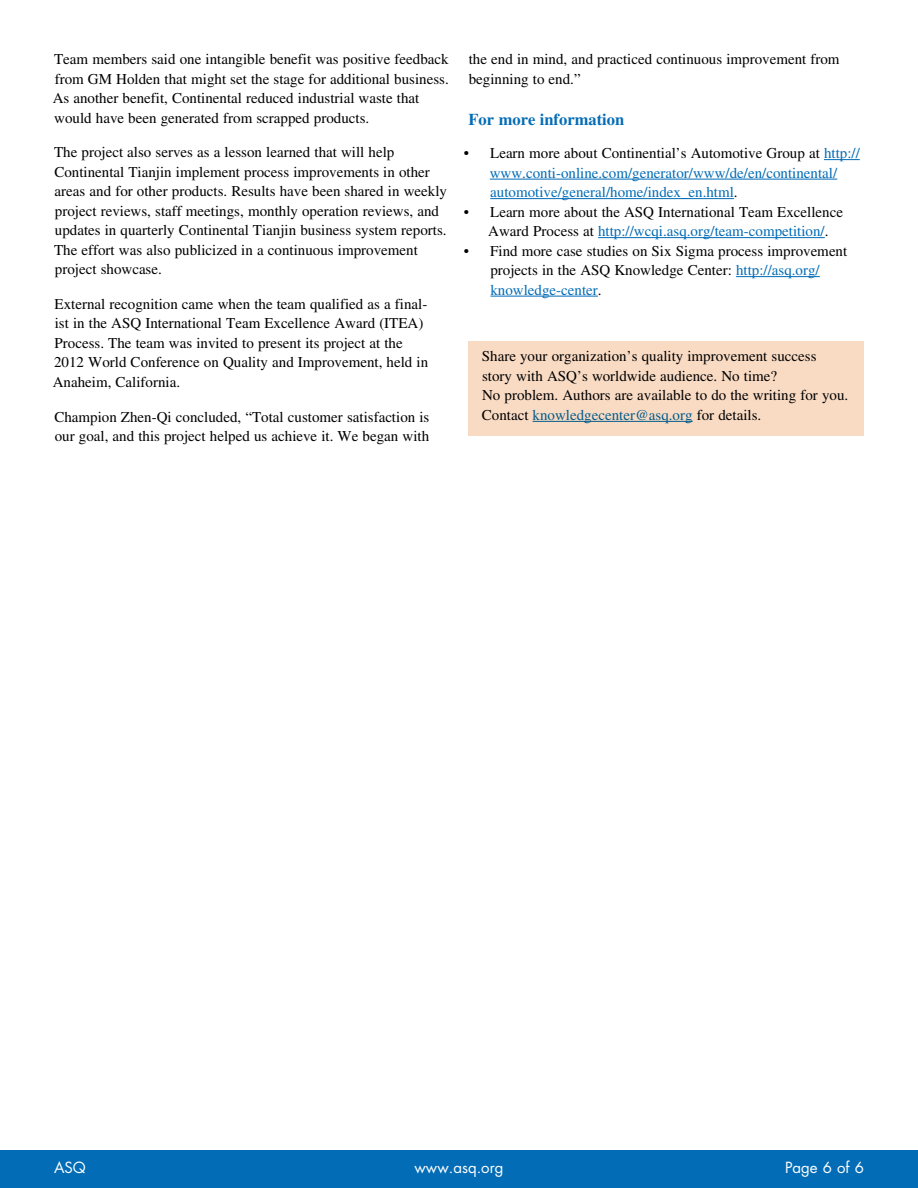
<style>
.page{position:relative;width:918px;height:1188px;background:#fff}
.page>*{position:absolute;margin:0;border:0;box-sizing:border-box;transform-origin:0 0}
.t1{font:700 16.5px "Times LT Std";color:#036cb6}
.t2{font:15px/19.5px "Times LT Std";color:#000}
.t3{font:15px/19.5px "Times LT Std";color:#036cb6}
.t4{font:15px "Futura Std";color:#fff}
.s1{color:#000}
.s2{color:#036cb6}
</style>
<div class="page">
<div style="left:0;top:1150px;width:918px;height:38px;background:#036cb6"></div>
<hr style="left:824px;top:159px;width:36px;height:1px;background:#036cb6">
<hr style="left:490px;top:179px;width:347px;height:1px;background:#036cb6">
<hr style="left:490px;top:198px;width:244px;height:1px;background:#036cb6">
<hr style="left:598px;top:237px;width:227px;height:1px;background:#036cb6">
<hr style="left:736px;top:276px;width:84px;height:1px;background:#036cb6">
<hr style="left:490px;top:296px;width:108px;height:1px;background:#036cb6">
<div style="left:468px;top:341px;width:396px;height:95px;background:#f9dbc4"></div>
<p class="t2" style="left:53px;top:49px;width:398px">Team members said one intangible benefit was positive feedback from GM Holden that might set the stage for additional business.<br>As another benefit, Continental reduced industrial waste that would have been generated from scrapped products.</p>
<p class="t2" style="left:54px;top:143px;width:394px">The project also serves as a lesson learned that will help Continental Tianjin implement process improvements in other areas and for other products. Results have been shared in weekly project reviews, staff meetings, monthly operation reviews, and updates in quarterly Continental Tianjin business system reports.<br>The effort was also publicized in a continuous improvement project showcase.</p>
<p class="t2" style="left:53px;top:294px;width:377px">External recognition came when the team qualified as a final&shy;ist in the ASQ International Team Excellence Award (ITEA)<br>Process. The team was invited to present its project at the 2012 World Conference on Quality and Improvement, held in Anaheim, California.</p>
<p class="t2" style="left:54px;top:407px;width:377px">Champion Zhen-Qi concluded, “Total customer satisfaction is our goal, and this project helped us achieve it. We began with</p>
<p class="t2" style="left:469px;top:49px;width:372px">the end in mind, and practiced continuous improvement from beginning to end.”</p>
<p class="t1" style="left:468px;top:110px;width:157px">For more information</p>
<p class="t3" style="left:490px;top:143px;width:372px;text-indent:-26px"><span class="s1">• Learn more about Continential’s Automotive Group at</span> http:// www.conti-online.com/generator/www/de/en/continental/ automotive/general/home/index_en.html<span class="s1">.</span></p>
<p class="t2" style="left:488px;top:202px;width:356px;text-indent:-25px">• Learn more about the ASQ International Team Excellence<br>Award Process at <span class="s2">http://wcqi.asq.org/team-competition/</span>.</p>
<p class="t2" style="left:490px;top:241px;width:358px;text-indent:-27px">• Find more case studies on Six Sigma process improvement projects in the ASQ Knowledge Center: <span class="s2">http://asq.org/ knowledge-center</span>.</p>
<p class="t2" style="left:482px;top:347px;width:368px">Share your organization’s quality improvement success story with ASQ’s worldwide audience. No time?<br>No problem. Authors are available to do the writing for you.<br>Contact <span class="s2">knowledgecenter@asq.org</span> for details.</p>
<p class="t4" style="left:54px;top:1158px;width:33px">ASQ</p>
<p class="t4" style="left:415px;top:1158px;width:90px">www.asq.org</p>
<p class="t4" style="left:785px;top:1158px;width:80px">Page 6 of 6</p>
</div>
